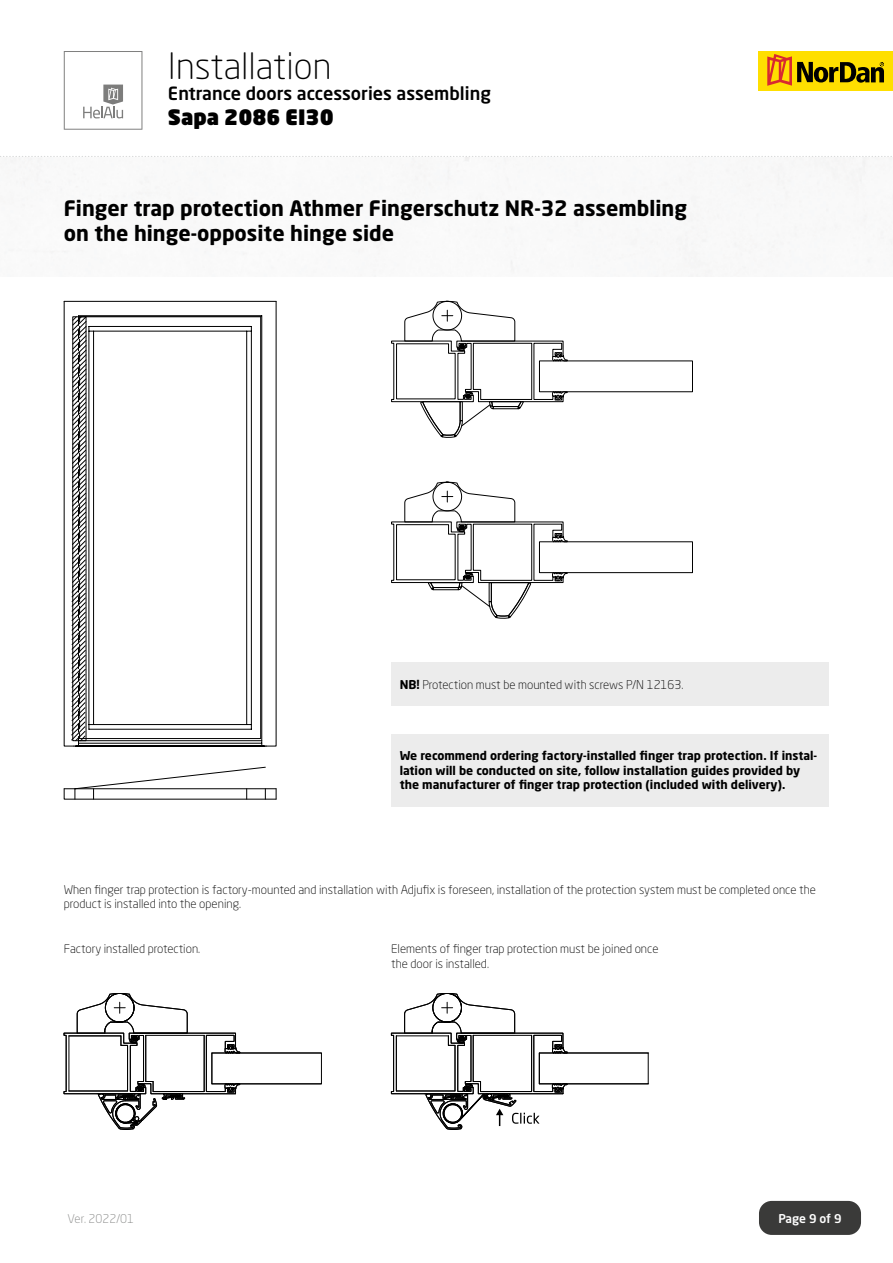
<style>
.page{position:relative;width:893px;height:1263px;background:#fff}
.page>*{position:absolute;margin:0;border:0;box-sizing:border-box;transform-origin:0 0}
.t1{font:300 36px "Neo Sans W1 G";color:#000}
.t2{font:700 21px/25.2px "Neo Sans W1 G";color:#000}
.t3{font:900 21px "Neo Sans W1 G";color:#000}
.t4{font:500 18px "Neo Sans W1 G";color:#000}
.t5{font:300 12px/14.4px "Neo Sans W1 G";color:#000}
.t6{font:700 12px/14.4px "Neo Sans W1 G";color:#000}
.t7{font:300 12px "Neo Sans W1 G";color:#868786}
.t8{font:500 12px "Neo Sans W1 G";letter-spacing:-.01em;color:#fff}
.s1{font-weight:700}
</style>
<div class="page">
<div style="left:759px;top:51px;width:134px;height:39px;background:#ffdf00"></div>
<svg style="left:767px;top:54px;width:117px;height:32px"></svg>
<svg style="left:64px;top:51px;width:78px;height:79px"></svg>
<svg style="left:0;top:156px;width:892px;height:1px"></svg>
<div style="left:759px;top:1201px;width:102px;height:34px;background:#3a3a39;border-radius:13px"></div>
<div style="left:391px;top:663px;width:438px;height:43px;background:#ececec"></div>
<div style="left:391px;top:734px;width:438px;height:72px;background:#ececec"></div>
<svg style="left:391px;top:301px;width:177px;height:137px"></svg>
<div style="left:539px;top:541px;width:154px;height:32px;border:1px solid #000"></div>
<svg style="left:391px;top:482px;width:177px;height:137px"></svg>
<svg style="left:78px;top:301px;width:198px;height:487px"></svg>
<svg style="left:64px;top:789px;width:212px;height:10px"></svg>
<hr style="left:64px;top:788px;width:212px;height:1px;background:#000">
<svg style="left:64px;top:301px;width:23px;height:446px"></svg>
<hr style="left:260px;top:317px;width:1px;height:421px;background:#000">
<hr style="left:80px;top:738px;width:181px;height:1px;background:#000">
<hr style="left:78px;top:740px;width:184px;height:1px;background:#000">
<svg style="left:64px;top:993px;width:258px;height:137px"></svg>
<svg style="left:391px;top:993px;width:258px;height:136px"></svg>
<h1 class="t1" style="left:168px;top:43px;width:165px">Installation</h1>
<h3 class="t4" style="left:168px;top:82px;width:324px">Entrance doors accessories assembling</h3>
<h2 class="t3" style="left:168px;top:104px;width:167px">Sapa 2086 EI30</h2>
<h2 class="t2" style="left:64px;top:195px;width:625px">Finger trap protection Athmer Fingerschutz NR-32 assembling on the hinge-opposite hinge side</h2>
<p class="t5" style="left:400px;top:677px;width:285px"><span class="s1">NB!</span> Protection must be mounted with screws P/N 12163.</p>
<p class="t6" style="left:400px;top:748px;width:419px">We recommend ordering factory-installed finger trap protection. If instal&shy;lation will be conducted on site, follow installation guides provided by the manufacturer of finger trap protection (included with delivery).</p>
<p class="t5" style="left:64px;top:882px;width:754px">When finger trap protection is factory-mounted and installation with Adjufix is foreseen, installation of the protection system must be completed once the product is installed into the opening.</p>
<p class="t5" style="left:64px;top:941px;width:138px">Factory installed protection.</p>
<p class="t5" style="left:391px;top:941px;width:269px">Elements of finger trap protection must be joined once the door is installed.</p>
<p class="t7" style="left:68px;top:1211px;width:68px">Ver. 2022/01</p>
<p class="t8" style="left:778px;top:1210px;width:65px">Page 9 of 9</p>
</div>
